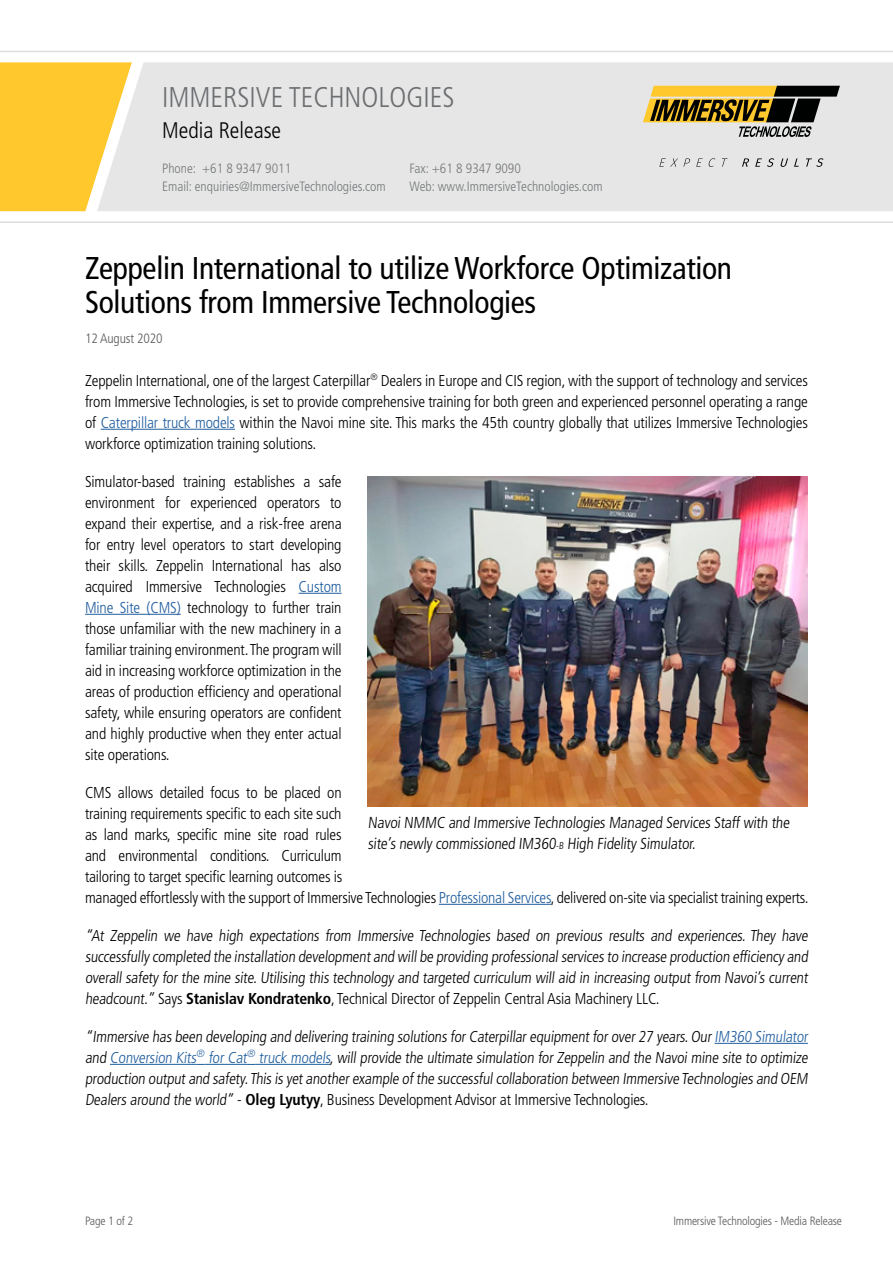
<style>
.page{position:relative;width:893px;height:1263px;background:#fff}
.page>*{position:absolute;margin:0;border:0;box-sizing:border-box;transform-origin:0 0}
.t1{font:condensed 31.5px/34.5px "Frutiger LT Std";letter-spacing:-.01em;color:#000}
.t2{font:300 condensed 28.5px "Frutiger LT Std";color:#6d6e71}
.t3{font:300 condensed 22.5px "Frutiger LT Std";color:#000}
.t4{font:300 condensed 15.9px/21.1px "Frutiger LT Std";color:#000}
.t5{font:300 condensed 15.75px/21px "Frutiger LT Std";letter-spacing:-.015em;color:#000;text-align:justify}
.t6{font:300 condensed 13.5px "Frutiger LT Std";color:#77787b}
.t7{font:300 condensed 13.5px "Frutiger LT Std";letter-spacing:-.01em;color:#58595b}
.t8{font:300 condensed 12px "Frutiger LT Std";letter-spacing:-.015em;color:#58595b}
.s1{color:#215e9e}
.s2{font-weight:700}
.s3{font-size:9.75px}
</style>
<div class="page">
<div style="left:0;top:62px;width:97px;height:149px;background:#ffc82c"></div>
<div style="left:97px;top:62px;width:796px;height:149px;background:#e5e6e5"></div>
<hr style="left:0;top:51px;width:893px;height:1px;background:#dcddde">
<hr style="left:0;top:221px;width:893px;height:2px;background:#dcddde">
<svg style="left:643px;top:86px;width:197px;height:51px;background:#998b60"></svg>
<svg style="left:659px;top:158px;width:31px;height:9px"></svg>
<svg style="left:696px;top:158px;width:7px;height:9px"></svg>
<svg style="left:709px;top:158px;width:6px;height:9px"></svg>
<svg style="left:722px;top:158px;width:6px;height:9px"></svg>
<svg style="left:742px;top:158px;width:7px;height:9px"></svg>
<svg style="left:755px;top:158px;width:19px;height:9px"></svg>
<svg style="left:780px;top:158px;width:8px;height:9px"></svg>
<svg style="left:794px;top:158px;width:5px;height:9px"></svg>
<svg style="left:806px;top:158px;width:17px;height:9px"></svg>
<hr style="left:101px;top:429px;width:134px;height:1px;background:#215e9e">
<hr style="left:299px;top:593px;width:43px;height:1px;background:#215e9e">
<hr style="left:85px;top:614px;width:96px;height:1px;background:#215e9e">
<hr style="left:439px;top:904px;width:112px;height:1px;background:#215e9e">
<hr style="left:714px;top:1043px;width:94px;height:1px;background:#215e9e">
<hr style="left:110px;top:1064px;width:86px;height:1px;background:#215e9e">
<hr style="left:205px;top:1064px;width:42px;height:1px;background:#215e9e">
<hr style="left:255px;top:1064px;width:75px;height:1px;background:#215e9e">
<img style="left:367px;top:476px;width:441px;height:331px">
<h2 class="t2" style="left:162px;top:81px;width:294px">IMMERSIVE TECHNOLOGIES</h2>
<h3 class="t3" style="left:162px;top:118px;width:121px">Media Release</h3>
<p class="t6" style="left:162px;top:161px;width:131px">Phone: +61 8 9347 9011</p>
<p class="t6" style="left:410px;top:161px;width:113px">Fax: +61 8 9347 9090</p>
<p class="t6" style="left:162px;top:179px;width:225px">Email: enquiries@ImmersiveTechnologies.com</p>
<p class="t6" style="left:410px;top:179px;width:194px">Web: www.ImmersiveTechnologies.com</p>
<p class="t6" style="left:285px;top:161px;width:8px">6</p>
<h1 class="t1" style="left:85px;top:251px;width:648px">Zeppelin International to utilize Workforce Optimization<br>Solutions from Immersive Technologies</h1>
<p class="t7" style="left:85px;top:331px;width:79px">12 August 2020</p>
<p class="t5" style="left:85px;top:370px;width:724px">Zeppelin International, one of the largest Caterpillar<sup>®</sup> Dealers in Europe and CIS region, with the support of technology and services from Immersive Technologies, is set to provide comprehensive training for both green and experienced personnel operating a range of <span class="s1">Caterpillar truck models</span> within the Navoi mine site. This marks the 45th country globally that utilizes Immersive Technologies workforce optimization training solutions.</p>
<p class="t5" style="left:85px;top:471px;width:258px">Simulator-based training establishes a safe environment for experienced operators to expand their expertise, and a risk-free arena for entry level operators to start developing their skills. Zeppelin International has also acquired Immersive Technologies <span class="s1">Custom Mine Site (CMS)</span> technology to further train those unfamiliar with the new machinery in a familiar training environment. The program will aid in increasing workforce optimization in the areas of production efficiency and operational safety, while ensuring operators are confident and highly productive when they enter actual site operations.</p>
<p class="t5" style="left:85px;top:782px;width:725px;text-align:left">CMS allows detailed focus to be placed on<br>training requirements specific to each site such<br>as land marks, specific mine site road rules<br>and environmental conditions. Curriculum<br>tailoring to target specific learning outcomes is<br>managed effortlessly with the support of Immersive Technologies <span class="s1">Professional Services</span>, delivered on-site via specialist training experts.</p>
<p class="t5" style="left:85px;top:925px;width:727px">“At Zeppelin we have high expectations from Immersive Technologies based on previous results and experiences. They have successfully completed the installation developmentand willbe providing professionalservices to increase production efficiency and overall safety for the mine site.Utilising this technology and targeted curriculum will aid in increasing output from Navoi’s current headcount.” Says <span class="s2">Stanislav Kondratenko</span>, Technical Director of Zeppelin Central Asia Machinery LLC.</p>
<p class="t5" style="left:85px;top:1026px;width:727px">“Immersive has been developing and delivering training solutions forCaterpillarequipmentforover27 years.Our<span class="s1">IM360 Simulator </span>and <span class="s1">Conversion Kits</span><sup>®</sup> <span class="s1">for Cat</span><sup>®</sup> <span class="s1">truck models</span>,will provide the ultimate simulation for Zeppelin and the Navoi mine site to optimize production outputand safety.This is yetanotherexample ofthe successfulcollaboration between Immersive Technologies and OEM Dealers around the world” - <span class="s2">Oleg Lyutyy</span>, Business Development Advisor at Immersive Technologies.</p>
<p class="t4" style="left:368px;top:812px;width:425px">Navoi NMMC and Immersive Technologies Managed Services Staff with the site’s newly commissioned IM360<span class="s3">-B</span> High Fidelity Simulator.</p>
<p class="t8" style="left:85px;top:1214px;width:50px">Page 1 of 2</p>
<p class="t8" style="left:673px;top:1214px;width:170px">Immersive Technologies - Media Release</p>
</div>
